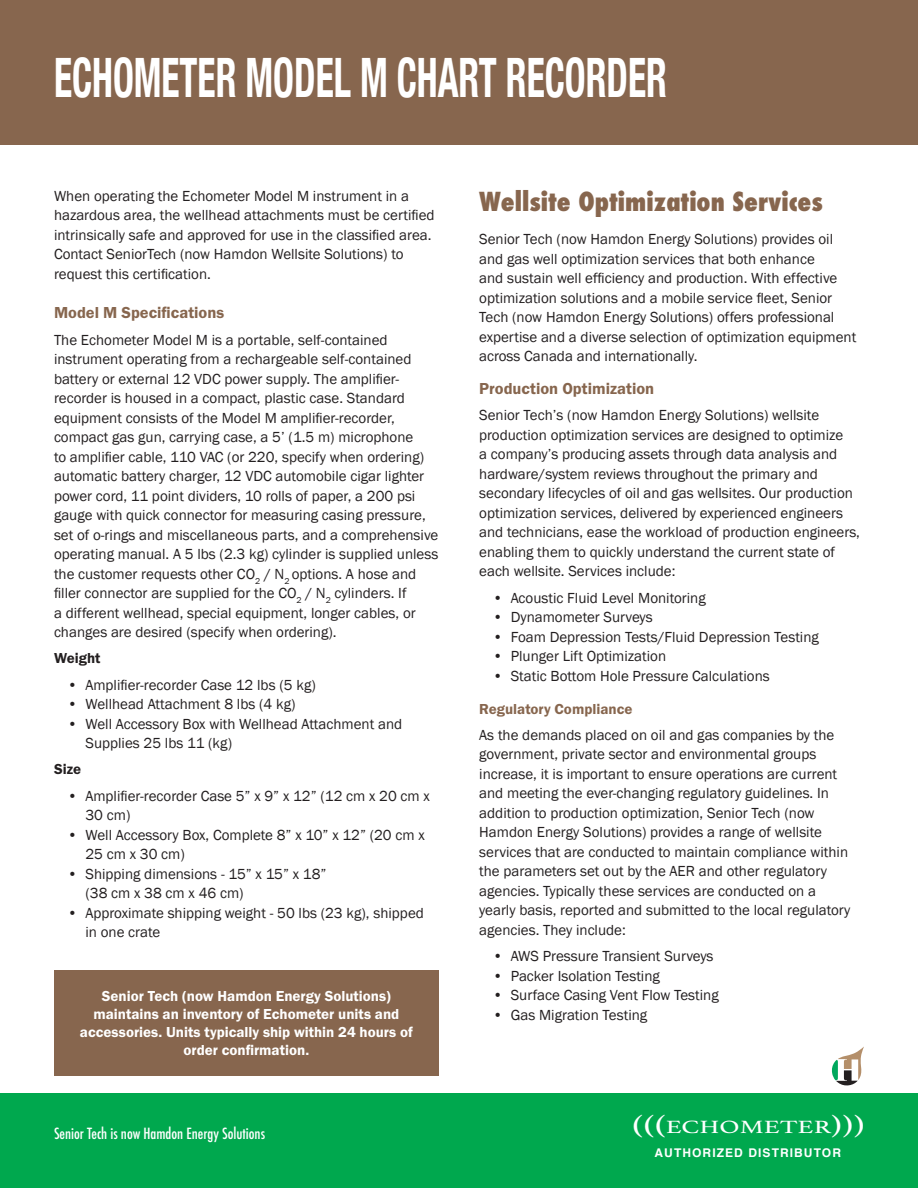
<style>
.page{position:relative;width:918px;height:1188px;background:#fff}
.page>*{position:absolute;margin:0;border:0;box-sizing:border-box;transform-origin:0 0}
.t1{font:700 condensed 54.3px "Helvetica Neue";color:#fff;scale:.69 1}
.t2{font:800 condensed 25.5px "Futura";color:#87664e}
.t3{font:18.75px "Athelas";color:#fff;scale:1.43 1}
.t4{font:16.5px "Franklin Gothic URW Dem";color:#87664e}
.t5{font:15px/19.5px "Franklin Gothic";color:#231f20}
.t6{font:15px/18px "Franklin Gothic URW Dem";color:#fff;text-align:center}
.t7{font:500 condensed 15px "Futura";color:#fff}
.t8{font:15px "Franklin Gothic URW Dem";color:#87664e}
.t9{font:15px "Franklin Gothic URW Dem";color:#231f20}
.t10{font:700 12px "Helvetica";letter-spacing:.09em;color:#fff}
.s1{font-size:27.6px}
</style>
<div class="page">
<div style="left:0;top:0;width:918px;height:145px;background:#87664e"></div>
<div style="left:0;top:1094px;width:918px;height:94px;background:#00a84e"></div>
<div style="left:54px;top:970px;width:385px;height:106px;background:#87664e"></div>
<svg style="left:831px;top:1047px;width:33px;height:39px"></svg>
<h1 class="t1" style="left:54px;top:32px;width:890px">ECHOMETER MODEL M CHART RECORDER</h1>
<p class="t5" style="left:54px;top:186px;width:382px">When operating the Echometer Model M instrument in a hazardous area, the wellhead attachments must be certified intrinsically safe and approved for use in the classified area.<br>Contact SeniorTech (now Hamdon Wellsite Solutions) to request this certification.</p>
<p class="t4" style="left:54px;top:303px;width:172px">Model M Specifications</p>
<p class="t5" style="left:54px;top:330px;width:386px">The Echometer Model M is a portable, self-contained instrument operating from a rechargeable self-contained battery or external 12 VDC power supply. The amplifier&shy;recorder is housed in a compact, plastic case. Standard equipment consists of the Model M amplifier-recorder, compact gas gun, carrying case, a 5’ (1.5 m) microphone<br>to amplifier cable, 110 VAC (or 220, specify when ordering) automatic battery charger, 12 VDC automobile cigar lighter power cord, 11 point dividers, 10 rolls of paper, a 200 psi gauge with quick connector for measuring casing pressure, set of o-rings and miscellaneous parts, and a comprehensive operating manual. A 5 lbs (2.3 kg) cylinder is supplied unless the customer requests other CO<sub>2</sub> / N<sub>2</sub> options. A hose and filler connector are supplied for the CO<sub>2</sub> / N<sub>2</sub> cylinders. If<br>a different wellhead, special equipment, longer cables, or changes are desired (specify when ordering).</p>
<p class="t9" style="left:54px;top:649px;width:48px">Weight</p>
<p class="t5" style="left:68px;top:675px;width:250px">• Amplifier-recorder Case 12 lbs (5 kg)</p>
<p class="t5" style="left:68px;top:695px;width:230px">• Wellhead Attachment 8 lbs (4 kg)</p>
<p class="t5" style="left:86px;top:714px;width:318px;text-indent:-18px">• Well Accessory Box with Wellhead Attachment and<br>Supplies 25 lbs 11 (kg)</p>
<p class="t9" style="left:54px;top:760px;width:29px">Size</p>
<p class="t5" style="left:86px;top:786px;width:346px;text-indent:-18px">• Amplifier-recorder Case 5” x 9” x 12” (12 cm x 20 cm x<br>30 cm)</p>
<p class="t5" style="left:86px;top:825px;width:341px;text-indent:-18px">• Well Accessory Box, Complete 8” x 10” x 12” (20 cm x<br>25 cm x 30 cm)</p>
<p class="t5" style="left:86px;top:864px;width:242px;text-indent:-18px">• Shipping dimensions - 15” x 15” x 18” (38 cm x 38 cm x 46 cm)</p>
<p class="t5" style="left:86px;top:903px;width:340px;text-indent:-18px">• Approximate shipping weight - 50 lbs (23 kg), shipped in one crate</p>
<p class="t6" style="left:80px;top:987px;width:335px">Senior Tech (now Hamdon Energy Solutions) maintains an inventory of Echometer units and accessories. Units typically ship within 24 hours of order confirmation.</p>
<p class="t7" style="left:54px;top:1124px;width:213px">Senior Tech is now Hamdon Energy Solutions</p>
<h2 class="t2" style="left:479px;top:184px;width:345px">Wellsite Optimization Services</h2>
<p class="t5" style="left:479px;top:230px;width:379px">Senior Tech (now Hamdon Energy Solutions) provides oil and gas well optimization services that both enhance<br>and sustain well efficiency and production. With effective optimization solutions and a mobile service fleet, Senior Tech (now Hamdon Energy Solutions) offers professional expertise and a diverse selection of optimization equipment across Canada and internationally.</p>
<p class="t4" style="left:479px;top:378px;width:177px">Production Optimization</p>
<p class="t5" style="left:479px;top:406px;width:382px">Senior Tech’s (now Hamdon Energy Solutions) wellsite production optimization services are designed to optimize<br>a company’s producing assets through data analysis and hardware/system reviews throughout the primary and secondary lifecycles of oil and gas wellsites. Our production optimization services, delivered by experienced engineers and technicians, ease the workload of production engineers, enabling them to quickly understand the current state of each wellsite. Services include:</p>
<p class="t5" style="left:493px;top:588px;width:215px">• Acoustic Fluid Level Monitoring</p>
<p class="t5" style="left:493px;top:608px;width:162px">• Dynamometer Surveys</p>
<p class="t5" style="left:493px;top:627px;width:328px">• Foam Depression Tests/Fluid Depression Testing</p>
<p class="t5" style="left:493px;top:647px;width:175px">• Plunger Lift Optimization</p>
<p class="t5" style="left:493px;top:666px;width:279px">• Static Bottom Hole Pressure Calculations</p>
<p class="t8" style="left:479px;top:699px;width:155px">Regulatory Compliance</p>
<p class="t5" style="left:479px;top:725px;width:373px">As the demands placed on oil and gas companies by the government, private sector and environmental groups increase, it is important to ensure operations are current and meeting the ever-changing regulatory guidelines. In addition to production optimization, Senior Tech (now Hamdon Energy Solutions) provides a range of wellsite services that are conducted to maintain compliance within the parameters set out by the AER and other regulatory agencies. Typically these services are conducted on a yearly basis, reported and submitted to the local regulatory agencies. They include:</p>
<p class="t5" style="left:493px;top:947px;width:222px">• AWS Pressure Transient Surveys</p>
<p class="t5" style="left:493px;top:966px;width:169px">• Packer Isolation Testing</p>
<p class="t5" style="left:493px;top:986px;width:227px">• Surface Casing Vent Flow Testing</p>
<p class="t5" style="left:493px;top:1005px;width:156px">• Gas Migration Testing</p>
<p class="t3" style="left:632px;top:1112px;width:165px"><span class="s1">(((</span>ECHOMETER<span class="s1">)))</span></p>
<p class="t10" style="left:655px;top:1143px;width:188px">AUTHORIZED DISTRIBUTOR</p>
</div>
